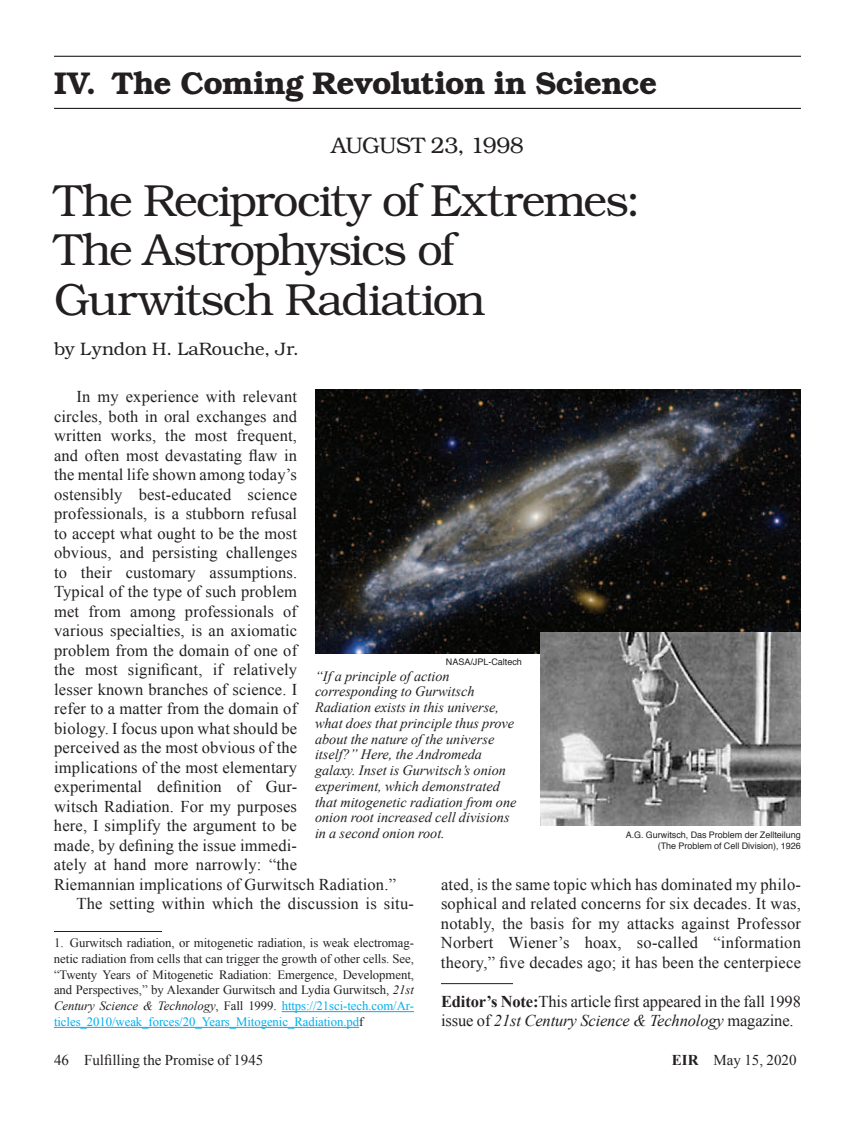
<style>
.page{position:relative;width:864px;height:1134px;background:#fff}
.page>*{position:absolute;margin:0;border:0;box-sizing:border-box;transform-origin:0 0}
.t1{font:300 45px/49.5px "Bookman";letter-spacing:-.035em;color:#231f20}
.t2{font:600 31.5px "Bookman";letter-spacing:-.025em;color:#231f20}
.t3{font:300 22.5px "Bookman";letter-spacing:-.03em;color:#231f20}
.t4{font:300 18px "Bookman";color:#231f20}
.t5{font:16.5px/19.5px "Times New Roman";letter-spacing:.01em;color:#231f20;text-align:justify}
.t6{font:16.5px/19.5px "Times New Roman";letter-spacing:-.01em;color:#231f20}
.t7{font:15px "Times New Roman";color:#231f20}
.t8{font:italic 14.25px/15.8px "Times New Roman";color:#231f20}
.t9{font:12.75px/15.8px "Times New Roman";letter-spacing:-.005em;color:#231f20;text-align:justify}
.t10{font:9px/10.5px "Helvetica";color:#231f20;text-align:right}
.s1{font-style:italic}
.s2{color:#00aeef}
.s3{font-weight:700}
</style>
<div class="page">
<hr style="left:54px;top:931px;width:108px;height:1px;background:#231f20">
<hr style="left:282px;top:1011px;width:132px;height:1px;background:#00aeef">
<hr style="left:54px;top:1027px;width:305px;height:1px;background:#00aeef">
<hr style="left:441px;top:983px;width:72px;height:1px;background:#231f20">
<img style="left:315px;top:389px;width:486px;height:264px">
<img style="left:540px;top:632px;width:261px;height:194px">
<hr style="left:54px;top:56px;width:747px;height:1px;background:#231f20">
<hr style="left:54px;top:108px;width:747px;height:1px;background:#231f20">
<h2 class="t2" style="left:54px;top:65px;width:605px">IV. The Coming Revolution in Science</h2>
<h3 class="t3" style="left:331px;top:132px;width:194px">August 23, 1998</h3>
<h1 class="t1" style="left:54px;top:176px;width:588px">The Reciprocity of Extremes:<br>The Astrophysics of<br>Gurwitsch Radiation</h1>
<p class="t4" style="left:54px;top:339px;width:246px">by Lyndon H. LaRouche, Jr.</p>
<p class="t5" style="left:76px;top:386px;width:222px">In my experience with relevant</p>
<p class="t5" style="left:54px;top:406px;width:245px">circles, both in oral exchanges and</p>
<p class="t5" style="left:54px;top:425px;width:245px">written works, the most frequent,</p>
<p class="t5" style="left:54px;top:445px;width:245px">and often most devastating flaw in</p>
<p class="t5" style="left:54px;top:464px;width:245px">the mental life shown among today’s</p>
<p class="t5" style="left:54px;top:484px;width:245px">ostensibly best-educated science</p>
<p class="t5" style="left:54px;top:503px;width:245px">professionals, is a stubborn refusal</p>
<p class="t5" style="left:54px;top:523px;width:245px">to accept what ought to be the most</p>
<p class="t5" style="left:54px;top:542px;width:245px">obvious, and persisting challenges</p>
<p class="t5" style="left:54px;top:562px;width:244px">to their customary assumptions.</p>
<p class="t5" style="left:54px;top:582px;width:244px">Typical of the type of such problem</p>
<p class="t5" style="left:54px;top:601px;width:245px">met from among professionals of</p>
<p class="t5" style="left:54px;top:621px;width:245px">various specialties, is an axiomatic</p>
<p class="t5" style="left:54px;top:640px;width:245px">problem from the domain of one of</p>
<p class="t5" style="left:54px;top:660px;width:245px">the most significant, if relatively</p>
<p class="t5" style="left:54px;top:679px;width:244px">lesser known branches of science. I</p>
<p class="t5" style="left:54px;top:699px;width:244px">refer to a matter from the domain of</p>
<p class="t5" style="left:54px;top:718px;width:244px">biology. I focus upon what should be</p>
<p class="t5" style="left:54px;top:738px;width:245px">perceived as the most obvious of the</p>
<p class="t5" style="left:54px;top:757px;width:245px">implications of the most elementary</p>
<p class="t5" style="left:54px;top:777px;width:244px">experimental definition of Gur-</p>
<p class="t5" style="left:54px;top:796px;width:244px">witsch Radiation. For my purposes</p>
<p class="t5" style="left:54px;top:815px;width:244px">here, I simplify the argument to be</p>
<p class="t5" style="left:54px;top:835px;width:245px">made, by defining the issue immedi-</p>
<p class="t5" style="left:54px;top:854px;width:245px">ately at hand more narrowly: “the</p>
<p class="t5" style="left:54px;top:874px;width:344px">Riemannian implications of Gurwitsch Radiation.”</p>
<p class="t5" style="left:77px;top:893px;width:339px">The setting within which the discussion is situ-</p>
<p class="t9" style="left:54px;top:935px;width:362px">1. Gurwitsch radiation, or mitogenetic radiation, is weak electromag&shy;netic radiation from cells that can trigger the growth of other cells. See, “Twenty Years of Mitogenetic Radiation: Emergence, Development, and Perspectives,” by Alexander Gurwitsch and Lydia Gurwitsch, <span class="s1">21st Century Science &amp; Technology</span>, Fall 1999. <span class="s2">https://21sci-tech.com/Ar&shy;ticles_2010/weak_forces/20_Years_Mitogenic_Radiation.pd</span>f</p>
<p class="t10" style="left:446px;top:657px;width:78px">NASA/JPL-Caltech</p>
<p class="t8" style="left:315px;top:668px;width:203px">“If a principle of action corresponding to Gurwitsch<br>Radiation exists in this universe, what does that principle thus prove about the nature of the universe itself?” Here, the Andromeda galaxy. Inset is Gurwitsch’s onion experiment, which demonstrated that mitogenetic radiation from one onion root increased cell divisions in a second onion root.</p>
<p class="t10" style="left:626px;top:830px;width:177px">A.G. Gurwitsch, Das Problem der Zellteilung (The Problem of Cell Division), 1926</p>
<p class="t5" style="left:441px;top:874px;width:362px">ated, is the same topic which has dominated my philo&shy;sophical and related concerns for six decades. It was, notably, the basis for my attacks against Professor Norbert Wiener’s hoax, so-called “information theory,” five decades ago; it has been the centerpiece</p>
<p class="t6" style="left:441px;top:991px;width:361px"><span class="s3">Editor’s Note:</span>This article first appeared in the fall 1998 issue of <span class="s1">21st Century Science &amp; Technology</span> magazine.</p>
<p class="t7" style="left:54px;top:1050px;width:211px">46 Fulfilling the Promise of 1945</p>
<p class="t7" style="left:672px;top:1050px;width:126px"><span class="s3">EIR</span> May 15, 2020</p>
</div>
